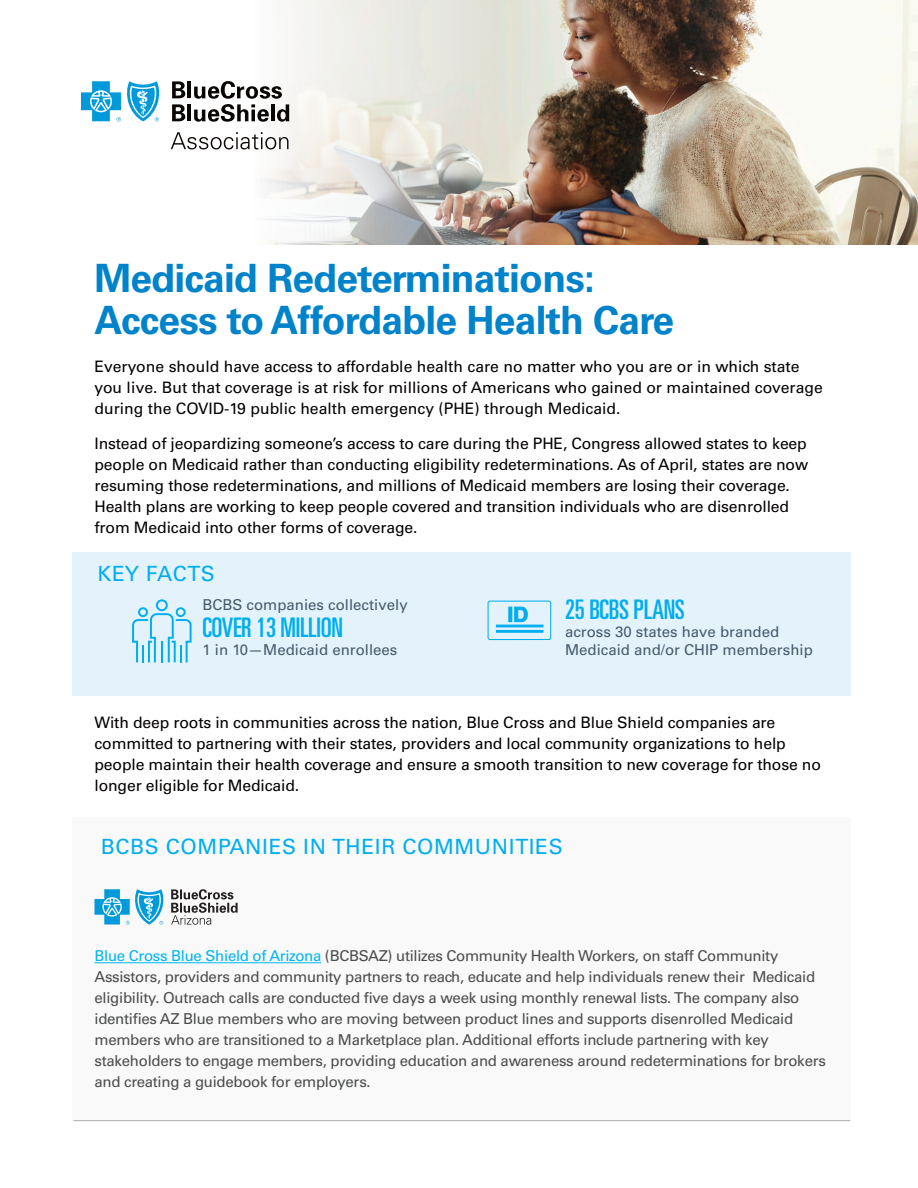
<style>
.page{position:relative;width:918px;height:1188px;background:#fff}
.page>*{position:absolute;margin:0;border:0;box-sizing:border-box;transform-origin:0 0}
.Headline{font:700 39px/42px "Univers LT Pro 65";letter-spacing:-.02em;color:#0083ca}
.Body_Copy{font:27px "Univers LT Pro Ult Cond";letter-spacing:-.01em;color:#00aeef}
.Bold_Sub{font:21px "Univers LT Pro 55 Roman";letter-spacing:.03em;color:#00aeef}
.Intro{font:15.75px/21px "Univers LT Pro 55 Roman";letter-spacing:-.01em;color:#040101}
.Answer{font:15px/21px "Univers LT Pro 55 Roman";letter-spacing:-.02em;color:#4b4c4d}
.Body_Copy-2{font:15px/18px "Univers LT Pro 55 Roman";color:#465a6c}
.s1{color:#00b6f0}
</style>
<div class="page">
<img style="left:230px;top:0;width:688px;height:244px">
<hr style="left:188px;top:81px;width:3px;height:17px;background:#0a0604">
<svg style="left:172px;top:81px;width:13px;height:41px"></svg>
<hr style="left:188px;top:104px;width:3px;height:17px;background:#0a0604">
<svg style="left:194px;top:81px;width:95px;height:41px"></svg>
<svg style="left:171px;top:132px;width:117px;height:17px"></svg>
<svg style="left:81px;top:81px;width:79px;height:40px"></svg>
<div style="left:72px;top:553px;width:779px;height:143px;background:#e4f3fb"></div>
<svg style="left:132px;top:599px;width:60px;height:63px"></svg>
<hr style="left:161px;top:641px;width:2px;height:21px;background:#00aeef">
<div style="left:488px;top:601px;width:63px;height:39px;border:1px solid #00aeef;border-radius:2px"></div>
<div style="left:496px;top:630px;width:47px;height:3px;background:#00aeef;border:1px solid #00aeef"></div>
<hr style="left:496px;top:625px;width:47px;height:2px;background:#00aeef">
<svg style="left:508px;top:607px;width:4px;height:15px"></svg>
<svg style="left:514px;top:606px;width:14px;height:17px"></svg>
<div style="left:72px;top:818px;width:779px;height:303px;background:#f9f9f9"></div>
<hr style="left:94px;top:962px;width:227px;height:1px;background:#00b6f0">
<svg style="left:171px;top:889px;width:67px;height:36px"></svg>
<svg style="left:95px;top:889px;width:69px;height:36px"></svg>
<hr style="left:74px;top:1120px;width:776px;height:1px;background:#808285">
<p class="Headline" style="left:94px;top:255px;width:581px">Medicaid Redeterminations:<br>Access to Affordable Health Care</p>
<p class="Intro" style="left:94px;top:356px;width:730px">Everyone should have access to affordable health care no matter who you are or in which state you live. But that coverage is at risk for millions of Americans who gained or maintained coverage during the COVID-19 public health emergency (PHE) through Medicaid.</p>
<p class="Intro" style="left:94px;top:432px;width:715px">Instead of jeopardizing someone’s access to care during the PHE, Congress allowed states to keep people on Medicaid rather than conducting eligibility redeterminations. As of April, states are now resuming those redeterminations, and millions of Medicaid members are losing their coverage.<br>Health plans are working to keep people covered and transition individuals who are disenrolled from Medicaid into other forms of coverage.</p>
<p class="Bold_Sub" style="left:98px;top:559px;width:119px">KEY FACTS</p>
<p class="Body_Copy-2" style="left:202px;top:595px;width:207px">BCBS companies collectively</p>
<p class="Body_Copy" style="left:202px;top:609px;width:142px">COVER 13 MILLION</p>
<p class="Body_Copy-2" style="left:202px;top:640px;width:197px">1 in 10—Medicaid enrollees</p>
<p class="Body_Copy" style="left:565px;top:591px;width:121px">25 BCBS PLANS</p>
<p class="Body_Copy-2" style="left:565px;top:622px;width:249px">across 30 states have branded<br>Medicaid and/or CHIP membership</p>
<p class="Intro" style="left:94px;top:711px;width:728px">With deep roots in communities across the nation, Blue Cross and Blue Shield companies are committed to partnering with their states, providers and local community organizations to help people maintain their health coverage and ensure a smooth transition to new coverage for those no longer eligible for Medicaid.</p>
<p class="Bold_Sub" style="left:101px;top:832px;width:463px">BCBS COMPANIES IN THEIR COMMUNITIES</p>
<p class="Answer" style="left:94px;top:945px;width:733px"><span class="s1">Blue Cross Blue Shield of Arizona</span> (BCBSAZ) utilizes Community Health Workers, on staff Community Assistors, providers and community partners to reach, educate and help individuals renew their Medicaid eligibility. Outreach calls are conducted five days a week using monthly renewal lists. The company also identifies AZ Blue members who are moving between product lines and supports disenrolled Medicaid members who are transitioned to a Marketplace plan. Additional efforts include partnering with key stakeholders to engage members, providing education and awareness around redeterminations for brokers and creating a guidebook for employers.</p>
</div>
